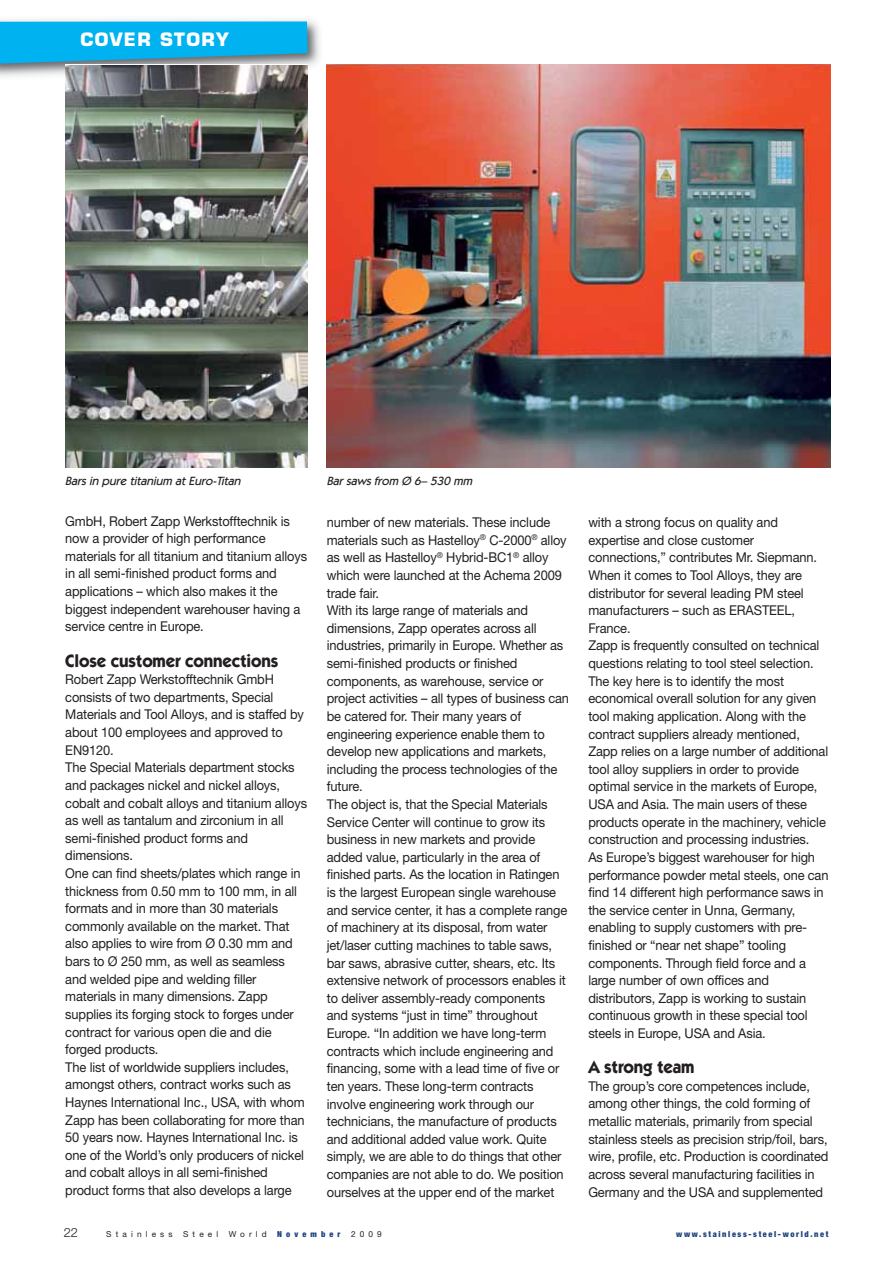
<style>
.page{position:relative;width:893px;height:1263px;background:#fff}
.page>*{position:absolute;margin:0;border:0;box-sizing:border-box;transform-origin:0 0}
.t1{font:700 18px "Itc Kabel";letter-spacing:-.01em;color:#231f20;scale:.95 1}
.t2{font:700 18px "Eurostile LT Std";letter-spacing:.075em;color:#fff}
.t3{font:13.5px/17.5px "Helvetica Neue";letter-spacing:-.01em;color:#231f20;scale:.95 1}
.t4{font:300 12.75px "Helvetica Neue";color:#231f20}
.t5{font:italic 500 12px "Itc Kabel";color:#231f20}
.t6{font:900 condensed 8.25px "Helvetica Neue";letter-spacing:.2em;color:#1c437e}
.t7{font:8.25px "Helvetica Neue";letter-spacing:.5em;color:#231f20}
.t8{font:900 condensed 8.25px "Helvetica Neue";letter-spacing:.5em;color:#1c437e}
</style>
<div class="page">
<img style="left:0;top:19px;width:320px;height:58px">
<svg style="left:0;top:21px;width:308px;height:43px;background:#16aee4"></svg>
<img style="left:65px;top:65px;width:243px;height:403px">
<img style="left:327px;top:64px;width:503px;height:404px">
<h1 class="t2" style="left:80px;top:29px;width:150px">COVER STORY</h1>
<p class="t5" style="left:65px;top:476px;width:179px">Bars in pure titanium at Euro-Titan</p>
<p class="t5" style="left:327px;top:476px;width:149px">Bar saws from Ø 6– 530 mm</p>
<p class="t3" style="left:65px;top:513px;width:256px">GmbH, Robert Zapp Werkstofftechnik is now a provider of high performance materials for all titanium and titanium alloys in all semi-finished product forms and applications – which also makes it the biggest independent warehouser having a service centre in Europe.</p>
<h1 class="t1" style="left:65px;top:654px;width:226px">Close customer connections</h1>
<p class="t3" style="left:65px;top:672px;width:256px">Robert Zapp Werkstofftechnik GmbH consists of two departments, Special Materials and Tool Alloys, and is staffed by about 100 employees and approved to EN9120.<br>The Special Materials department stocks and packages nickel and nickel alloys, cobalt and cobalt alloys and titanium alloys as well as tantalum and zirconium in all semi-finished product forms and dimensions.<br>One can find sheets/plates which range in thickness from 0.50 mm to 100 mm, in all formats and in more than 30 materials commonly available on the market. That also applies to wire from Ø 0.30 mm and bars to Ø 250 mm, as well as seamless and welded pipe and welding filler materials in many dimensions. Zapp supplies its forging stock to forges under contract for various open die and die forged products.<br>The list of worldwide suppliers includes, amongst others, contract works such as Haynes International Inc., USA, with whom Zapp has been collaborating for more than 50 years now. Haynes International Inc. is one of the World’s only producers of nickel and cobalt alloys in all semi-finished product forms that also develops a large</p>
<p class="t3" style="left:327px;top:515px;width:256px">number of new materials. These include materials such as Hastelloy<sup>®</sup> C-2000<sup>®</sup> alloy as well as Hastelloy<sup>®</sup> Hybrid-BC1<sup>®</sup> alloy which were launched at the Achema 2009 trade fair.<br>With its large range of materials and dimensions, Zapp operates across all industries, primarily in Europe. Whether as semi-finished products or finished components, as warehouse, service or project activities – all types of business can be catered for. Their many years of engineering experience enable them to develop new applications and markets, including the process technologies of the future.<br>The object is, that the Special Materials Service Center will continue to grow its business in new markets and provide added value, particularly in the area of finished parts. As the location in Ratingen is the largest European single warehouse and service center, it has a complete range of machinery at its disposal, from water jet/laser cutting machines to table saws, bar saws, abrasive cutter, shears, etc. Its extensive network of processors enables it to deliver assembly-ready components and systems “just in time” throughout Europe. “In addition we have long-term contracts which include engineering and financing, some with a lead time of five or ten years. These long-term contracts involve engineering work through our technicians, the manufacture of products and additional added value work. Quite simply, we are able to do things that other companies are not able to do. We position ourselves at the upper end of the market</p>
<p class="t3" style="left:588px;top:515px;width:254px">with a strong focus on quality and expertise and close customer connections,” contributes Mr. Siepmann.<br>When it comes to Tool Alloys, they are distributor for several leading PM steel manufacturers – such as ERASTEEL, France.<br>Zapp is frequently consulted on technical questions relating to tool steel selection.<br>The key here is to identify the most economical overall solution for any given tool making application. Along with the contract suppliers already mentioned, Zapp relies on a large number of additional tool alloy suppliers in order to provide optimal service in the markets of Europe, USA and Asia. The main users of these products operate in the machinery, vehicle construction and processing industries.<br>As Europe’s biggest warehouser for high performance powder metal steels, one can find 14 different high performance saws in the service center in Unna, Germany, enabling to supply customers with pre&shy;finished or “near net shape” tooling components. Through field force and a large number of own offices and distributors, Zapp is working to sustain continuous growth in these special tool steels in Europe, USA and Asia.</p>
<h1 class="t1" style="left:588px;top:1060px;width:113px">A strong team</h1>
<p class="t3" style="left:588px;top:1079px;width:254px">The group’s core competences include, among other things, the cold forming of metallic materials, primarily from special stainless steels as precision strip/foil, bars, wire, profile, etc. Production is coordinated across several manufacturing facilities in Germany and the USA and supplemented</p>
<p class="t4" style="left:64px;top:1228px;width:16px">22</p>
<p class="t7" style="left:106px;top:1231px;width:68px">Stainless</p>
<p class="t7" style="left:183px;top:1231px;width:37px">Steel</p>
<p class="t7" style="left:229px;top:1231px;width:39px">World</p>
<p class="t8" style="left:277px;top:1229px;width:65px">November</p>
<p class="t7" style="left:351px;top:1231px;width:32px">2009</p>
<p class="t6" style="left:676px;top:1229px;width:154px">www.stainless-steel-world.net</p>
</div>
